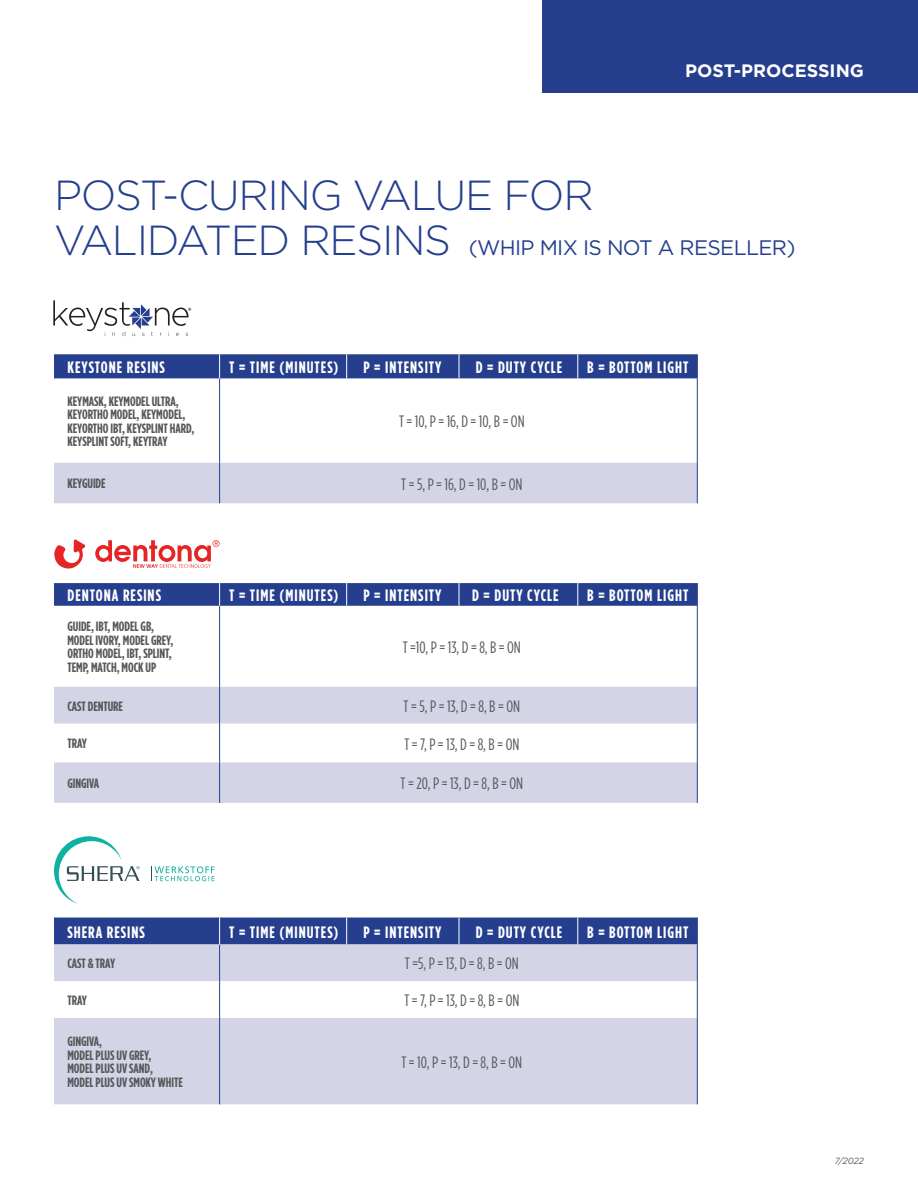
<style>
.page{position:relative;width:918px;height:1188px;background:#fff}
.page>*{position:absolute;margin:0;border:0;box-sizing:border-box;transform-origin:0 0}
.t1{font:300 42px "Gotham";letter-spacing:-.03em;color:#253f8e}
.t2{font:21px "Gotham";letter-spacing:-.03em;color:#253f8e}
.t3{font:700 18px "Gotham";color:#fff}
.t4{font:700 16.5px "Gotham Condensed";letter-spacing:.06em;color:#fff}
.t5{font:16.5px "Gotham Condensed";letter-spacing:-.005em;color:#57585a}
.t6{font:700 13.5px/13.5px "Gotham Condensed";letter-spacing:-.005em;color:#57585a}
.t7{font:italic 9px "Gotham";color:#57585a;scale:.94 1}
.s1{font-weight:300;font-size:42px}
</style>
<div class="page">
<div style="left:54px;top:463px;width:643px;height:40px;background:#d4d4e7"></div>
<hr style="left:697px;top:378px;width:1px;height:85px;background:#253f8e">
<hr style="left:697px;top:463px;width:1px;height:40px;background:#253f8e">
<hr style="left:219px;top:378px;width:1px;height:85px;background:#253f8e">
<hr style="left:219px;top:463px;width:1px;height:40px;background:#253f8e">
<div style="left:54px;top:354px;width:644px;height:24px;background:#253f8e"></div>
<div style="left:54px;top:945px;width:643px;height:159px;background:#d4d4e7"></div>
<svg style="left:54px;top:981px;width:643px;height:37px"></svg>
<hr style="left:697px;top:945px;width:1px;height:36px;background:#253f8e">
<hr style="left:697px;top:981px;width:1px;height:37px;background:#253f8e">
<hr style="left:697px;top:1018px;width:1px;height:86px;background:#253f8e">
<hr style="left:219px;top:945px;width:1px;height:36px;background:#253f8e">
<hr style="left:219px;top:981px;width:1px;height:37px;background:#253f8e">
<hr style="left:219px;top:1018px;width:1px;height:86px;background:#253f8e">
<div style="left:54px;top:918px;width:644px;height:27px;background:#253f8e"></div>
<svg style="left:54px;top:687px;width:643px;height:116px;fill:#d4d4e7"></svg>
<hr style="left:697px;top:606px;width:1px;height:81px;background:#253f8e">
<hr style="left:697px;top:687px;width:1px;height:36px;background:#253f8e">
<hr style="left:697px;top:723px;width:1px;height:39px;background:#253f8e">
<hr style="left:697px;top:762px;width:1px;height:41px;background:#253f8e">
<hr style="left:219px;top:606px;width:1px;height:81px;background:#253f8e">
<hr style="left:219px;top:687px;width:1px;height:36px;background:#253f8e">
<hr style="left:219px;top:723px;width:1px;height:39px;background:#253f8e">
<hr style="left:219px;top:762px;width:1px;height:41px;background:#253f8e">
<svg style="left:54px;top:583px;width:644px;height:23px;background:#294290"></svg>
<div style="left:542px;top:0;width:376px;height:93px;background:#253f8e"></div>
<svg style="left:54px;top:836px;width:86px;height:68px"></svg>
<svg style="left:151px;top:866px;width:64px;height:15px"></svg>
<svg style="left:54px;top:539px;width:32px;height:30px"></svg>
<svg style="left:95px;top:540px;width:125px;height:28px"></svg>
<svg style="left:53px;top:300px;width:138px;height:36px"></svg>
<h3 class="t3" style="left:685px;top:59px;width:180px">POST-PROCESSING</h3>
<h1 class="t1" style="left:54px;top:168px;width:541px">POST-CURING VALUE FOR</h1>
<h2 class="t2" style="left:54px;top:234px;width:743px"><span class="s1">VALIDATED RESINS</span> (WHIP MIX IS NOT A RESELLER)</h2>
<p class="t4" style="left:68px;top:357px;width:99px">KEYSTONE RESINS</p>
<p class="t4" style="left:229px;top:357px;width:111px">T = TIME (MINUTES)</p>
<p class="t4" style="left:363px;top:357px;width:80px">P = INTENSITY</p>
<p class="t4" style="left:476px;top:357px;width:88px">D = DUTY CYCLE</p>
<p class="t4" style="left:587px;top:357px;width:103px">B = BOTTOM LIGHT</p>
<p class="t6" style="left:68px;top:394px;width:129px">KEYMASK, KEYMODEL ULTRA,<br>KEYORTHO MODEL, KEYMODEL,<br>KEYORTHO IBT, KEYSPLINT HARD,<br>KEYSPLINT SOFT, KEYTRAY</p>
<p class="t5" style="left:399px;top:412px;width:127px">T = 10, P = 16, D = 10, B = ON</p>
<p class="t6" style="left:68px;top:477px;width:40px">KEYGUIDE</p>
<p class="t5" style="left:401px;top:474px;width:123px">T = 5, P = 16, D = 10, B = ON</p>
<p class="t4" style="left:68px;top:586px;width:95px">DENTONA RESINS</p>
<p class="t4" style="left:229px;top:586px;width:111px">T = TIME (MINUTES)</p>
<p class="t4" style="left:363px;top:586px;width:80px">P = INTENSITY</p>
<p class="t4" style="left:472px;top:586px;width:88px">D = DUTY CYCLE</p>
<p class="t4" style="left:587px;top:586px;width:103px">B = BOTTOM LIGHT</p>
<p class="t6" style="left:68px;top:620px;width:107px">GUIDE, IBT, MODEL GB,<br>MODEL IVORY, MODEL GREY,<br>ORTHO MODEL, IBT, SPLINT,<br>TEMP, MATCH, MOCK UP</p>
<p class="t5" style="left:403px;top:638px;width:120px">T =10, P = 13, D = 8, B = ON</p>
<p class="t6" style="left:68px;top:699px;width:57px">CAST DENTURE</p>
<p class="t5" style="left:404px;top:697px;width:118px">T = 5, P = 13, D = 8, B = ON</p>
<p class="t6" style="left:68px;top:737px;width:21px">TRAY</p>
<p class="t5" style="left:404px;top:734px;width:116px">T = 7, P = 13, D = 8, B = ON</p>
<p class="t6" style="left:68px;top:776px;width:33px">GINGIVA</p>
<p class="t5" style="left:401px;top:774px;width:124px">T = 20, P = 13, D = 8, B = ON</p>
<p class="t4" style="left:68px;top:922px;width:79px">SHERA RESINS</p>
<p class="t4" style="left:229px;top:922px;width:111px">T = TIME (MINUTES)</p>
<p class="t4" style="left:363px;top:922px;width:80px">P = INTENSITY</p>
<p class="t4" style="left:476px;top:922px;width:88px">D = DUTY CYCLE</p>
<p class="t4" style="left:587px;top:922px;width:103px">B = BOTTOM LIGHT</p>
<p class="t6" style="left:68px;top:957px;width:49px">CAST &amp; TRAY</p>
<p class="t5" style="left:405px;top:954px;width:115px">T =5, P = 13, D = 8, B = ON</p>
<p class="t6" style="left:68px;top:993px;width:21px">TRAY</p>
<p class="t5" style="left:404px;top:991px;width:116px">T = 7, P = 13, D = 8, B = ON</p>
<p class="t6" style="left:68px;top:1035px;width:117px">GINGIVA,<br>MODEL PLUS UV GREY,<br>MODEL PLUS UV SAND,<br>MODEL PLUS UV SMOKY WHITE</p>
<p class="t5" style="left:401px;top:1053px;width:122px">T = 10, P = 13, D = 8, B = ON</p>
<p class="t7" style="left:835px;top:1155px;width:33px">7/2022</p>
</div>
